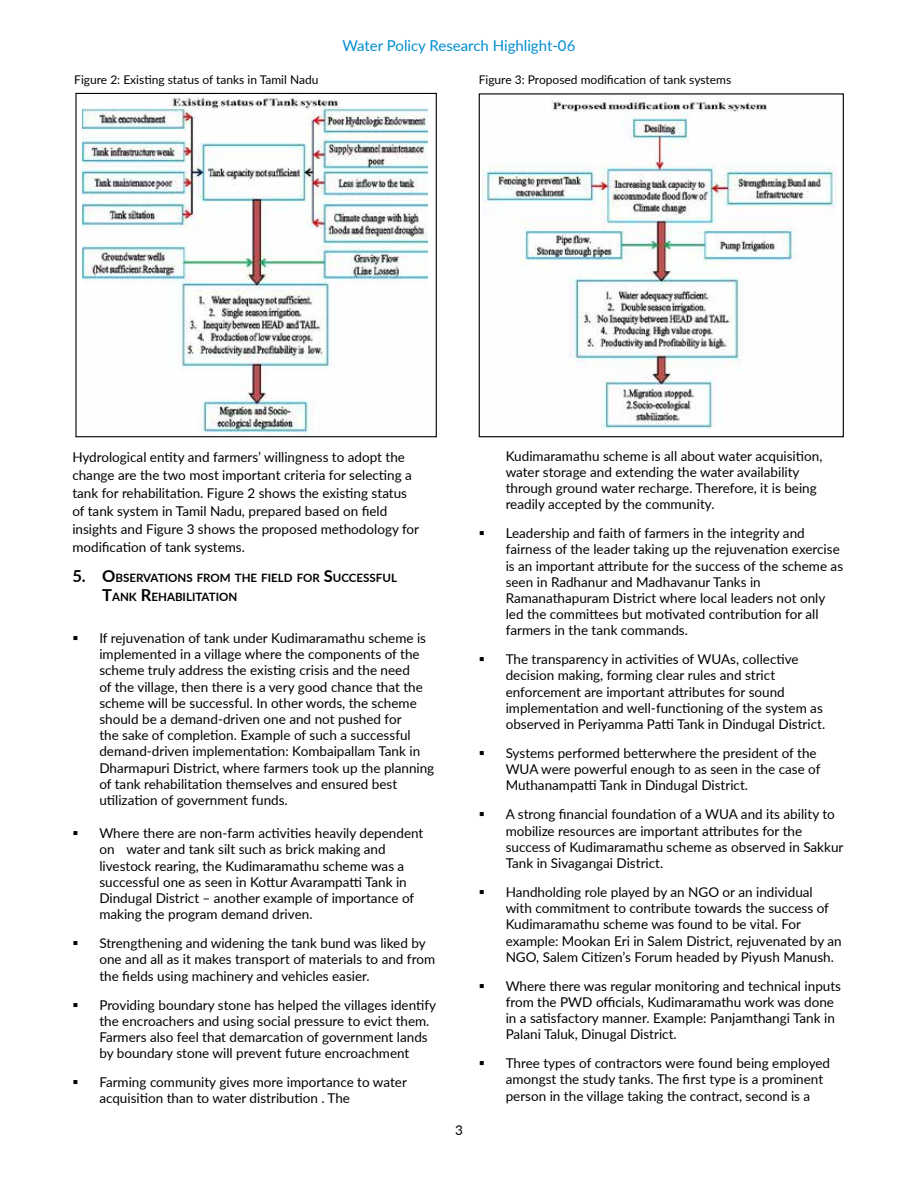
<style>
.page{position:relative;width:918px;height:1188px;background:#fff}
.page>*{position:absolute;margin:0;border:0;box-sizing:border-box;transform-origin:0 0}
.t1{font:15px "Lato";color:#008dd0}
.t2{font:13.5px/16.2px "Lato";color:#000}
.t3{font:12px "Lato";color:#000}
.t4{font:700 11.55px/19.5px "Lato";color:#000}
.s1{font-size:16.5px}
</style>
<div class="page">
<img style="left:82px;top:97px;width:346px;height:338px">
<div style="left:75px;top:93px;width:362px;height:344px;border:1px solid #000"></div>
<img style="left:482px;top:96px;width:354px;height:332px">
<div style="left:479px;top:93px;width:365px;height:344px;border:1px solid #000"></div>
<p class="t1" style="left:343px;top:35px;width:234px">Water Policy Research Highlight-06</p>
<p class="t3" style="left:74px;top:71px;width:246px">Figure 2: Existing status of tanks in Tamil Nadu</p>
<p class="t3" style="left:479px;top:71px;width:254px">Figure 3: Proposed modification of tank systems</p>
<p class="t2" style="left:72px;top:448px;width:348px;line-height:18px">Hydrological entity and farmers’ willingness to adopt the change are the two most important criteria for selecting a tank for rehabilitation. Figure 2 shows the existing status of tank system in Tamil Nadu, prepared based on field insights and Figure 3 shows the proposed methodology for modification of tank systems.</p>
<p class="t4" style="left:102px;top:567px;width:296px;text-indent:-30px"><span class="s1">5. O</span>BSERVATIONS FROM THE FI ELD FOR <span class="s1">S</span>UCCESSFUL<br><span class="s1">T</span>ANK <span class="s1">R</span>EHABI LITATION</p>
<p class="t2" style="left:99px;top:629px;width:336px">If rejuvenation of tank under Kudimaramathu scheme is implemented in a village where the components of the scheme truly address the existing crisis and the need<br>of the village, then there is a very good chance that the scheme will be successful. In other words, the scheme should be a demand-driven one and not pushed for<br>the sake of completion. Example of such a successful demand-driven implementation: Kombaipallam Tank in Dharmapuri District, where farmers took up the planning of tank rehabilitation themselves and ensured best utilization of government funds.</p>
<p class="t2" style="left:99px;top:825px;width:326px">Where there are non-farm activities heavily dependent on water and tank silt such as brick making and livestock rearing, the Kudimaramathu scheme was a successful one as seen in Kottur Avarampatti Tank in Dindugal District – another example of importance of making the program demand driven.</p>
<p class="t2" style="left:99px;top:935px;width:337px">Strengthening and widening the tank bund was liked by one and all as it makes transport of materials to and from the fields using machinery and vehicles easier.</p>
<p class="t2" style="left:99px;top:996px;width:338px">Providing boundary stone has helped the villages identify the encroachers and using social pressure to evict them.<br>Farmers also feel that demarcation of government lands by boundary stone will prevent future encroachment</p>
<p class="t2" style="left:99px;top:1074px;width:309px">Farming community gives more importance to water acquisition than to water distribution . The</p>
<p class="t2" style="left:455px;top:1122px;width:9px">3</p>
<p class="t2" style="left:506px;top:447px;width:318px">Kudimaramathu scheme is all about water acquisition, water storage and extending the water availability through ground water recharge. Therefore, it is being readily accepted by the community.</p>
<p class="t2" style="left:506px;top:525px;width:339px">Leadership and faith of farmers in the integrity and fairness of the leader taking up the rejuvenation exercise is an important attribute for the success of the scheme as seen in Radhanur and Madhavanur Tanks in Ramanathapuram District where local leaders not only led the committees but motivated contribution for all farmers in the tank commands.</p>
<p class="t2" style="left:506px;top:651px;width:321px">The transparency in activities of WUAs, collective decision making, forming clear rules and strict enforcement are important attributes for sound implementation and well-functioning of the system as observed in Periyamma Patti Tank in Dindugal District.</p>
<p class="t2" style="left:506px;top:744px;width:316px">Systems performed betterwhere the president of the<br>WUA were powerful enough to as seen in the case of<br>Muthanampatti Tank in Dindugal District.</p>
<p class="t2" style="left:506px;top:806px;width:339px">A strong financial foundation of a WUA and its ability to mobilize resources are important attributes for the success of Kudimaramathu scheme as observed in Sakkur Tank in Sivagangai District.</p>
<p class="t2" style="left:506px;top:883px;width:338px">Handholding role played by an NGO or an individual with commitment to contribute towards the success of Kudimaramathu scheme was found to be vital. For example: Mookan Eri in Salem District, rejuvenated by an NGO, Salem Citizen’s Forum headed by Piyush Manush.</p>
<p class="t2" style="left:506px;top:977px;width:337px">Where there was regular monitoring and technical inputs from the PWD officials, Kudimaramathu work was done in a satisfactory manner. Example: Panjamthangi Tank in Palani Taluk, Dinugal District.</p>
<p class="t2" style="left:506px;top:1055px;width:326px">Three types of contractors were found being employed amongst the study tanks. The first type is a prominent person in the village taking the contract, second is a</p>
</div>
